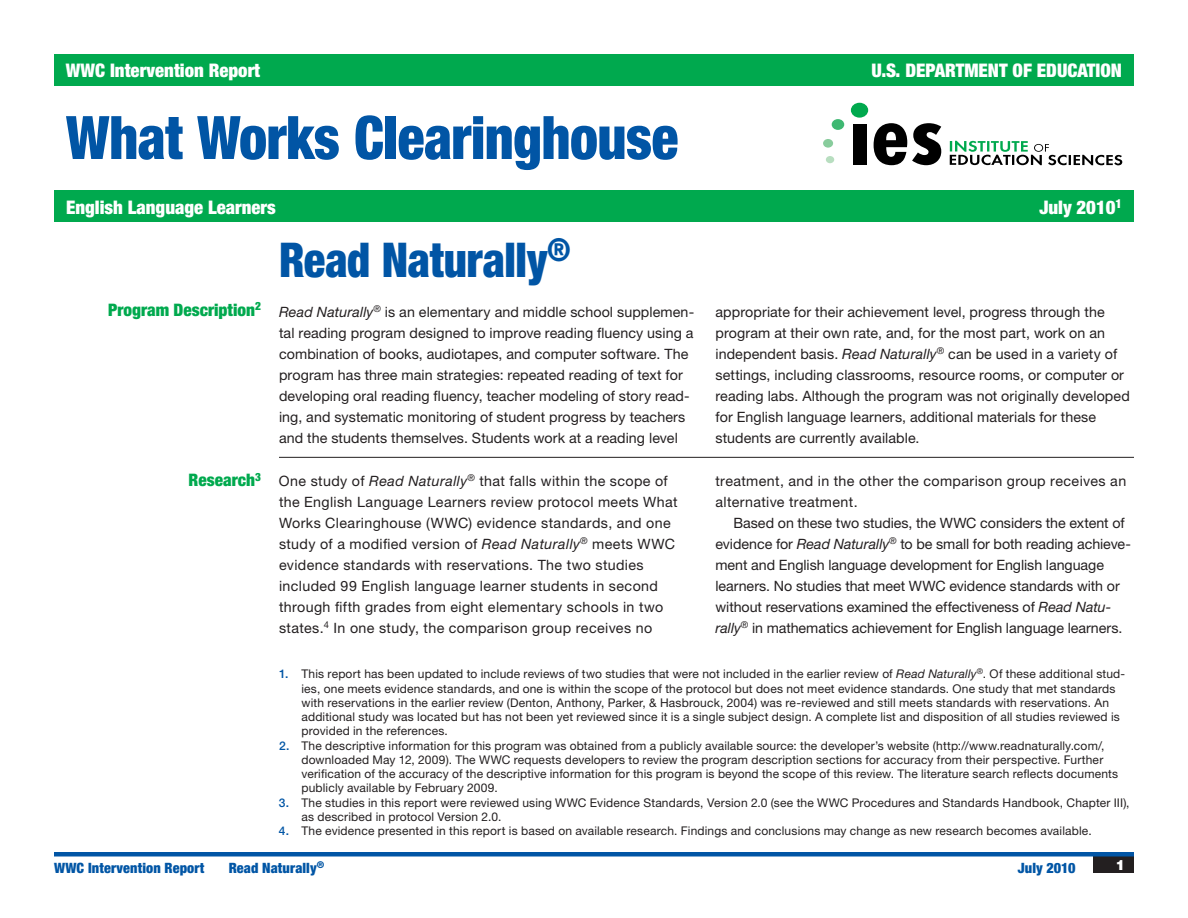
<style>
.page{position:relative;width:1188px;height:918px;background:#fff}
.page>*{position:absolute;margin:0;border:0;box-sizing:border-box;transform-origin:0 0}
.WWC_Head{font:900 condensed 60px "Helvetica Neue LT Std";letter-spacing:-.01em;color:#0155a5;scale:.93 1}
.Intervention_Name{font:900 condensed 48px "Helvetica Neue LT Std";letter-spacing:-.01em;color:#0155a5;scale:.93 1}
.Banner_headlines{font:900 condensed 18.75px "Helvetica Neue LT Std";color:#fff}
.Intervention_B_hea{font:900 condensed 17.25px "Helvetica Neue LT Std";color:#00a94e}
.Text_no_indent{font:14.25px/21px "Helvetica Neue LT Std";letter-spacing:.01em;color:#231f20}
.Text_indent{font:14.25px/21px "Helvetica Neue LT Std";letter-spacing:-.005em;color:#231f20}
.Footer{font:900 condensed 14.25px "Helvetica Neue LT Std";letter-spacing:.01em;color:#0155a5}
.Footer-Month_Year{font:900 condensed 14.25px "Helvetica Neue LT Std";letter-spacing:.005em;color:#0155a5}
.Page{font:900 14.25px "Helvetica Neue LT Std";color:#fff}
.Footnote{font:12px/14.2px "Helvetica Neue LT Std";letter-spacing:.015em;color:#231f20}
.s1{font-style:italic}
.s2{font-weight:500;color:#0155a5}
</style>
<div class="page">
<div style="left:1094px;top:856px;width:40px;height:17px;background:#231f20"></div>
<hr style="left:54px;top:852px;width:1080px;height:4px;background:#0155a5">
<div style="left:54px;top:54px;width:1080px;height:32px;background:#00a94e"></div>
<div style="left:832px;top:119px;width:12px;height:11px;background:#3eb872;border-radius:50%"></div>
<div style="left:823px;top:139px;width:10px;height:9px;background:#88cc9c;border-radius:50%"></div>
<div style="left:826px;top:156px;width:8px;height:7px;background:#b8dec0;border-radius:50%"></div>
<div style="left:851px;top:103px;width:17px;height:15px;background:#00a94e;border-radius:50%"></div>
<div style="left:853px;top:124px;width:13px;height:40px;background:#000"></div>
<svg style="left:874px;top:123px;width:67px;height:42px"></svg>
<svg style="left:950px;top:141px;width:172px;height:24px"></svg>
<div style="left:54px;top:190px;width:1080px;height:32px;background:#00a94e"></div>
<hr style="left:279px;top:457px;width:855px;height:1px;background:#231f20">
<p class="Banner_headlines" style="left:66px;top:59px;width:196px">WWC Intervention Report</p>
<p class="Banner_headlines" style="left:872px;top:59px;width:252px">U.S. DEPARTMENT OF EDUCATION</p>
<p class="WWC_Head" style="left:66px;top:101px;width:660px">What Works Clearinghouse</p>
<p class="Banner_headlines" style="left:66px;top:195px;width:211px">English Language Learners</p>
<p class="Banner_headlines" style="left:1039px;top:195px;width:84px">July 2010<sup>1</sup></p>
<p class="Intervention_Name" style="left:279px;top:231px;width:315px">Read Naturally<sup>®</sup></p>
<p class="Intervention_B_hea" style="left:108px;top:299px;width:154px">Program Description<sup>2</sup></p>
<p class="Text_no_indent" style="left:279px;top:301px;width:417px"><span class="s1">Read Naturally</span><sup>®</sup> is an elementary and middle school supplemen&shy;tal reading program designed to improve reading fluency using a combination of books, audiotapes, and computer software. The program has three main strategies: repeated reading of text for developing oral reading fluency, teacher modeling of story read&shy;ing, and systematic monitoring of student progress by teachers and the students themselves. Students work at a reading level</p>
<p class="Text_no_indent" style="left:716px;top:301px;width:416px">appropriate for their achievement level, progress through the program at their own rate, and, for the most part, work on an independent basis. <span class="s1">Read Naturally</span><sup>®</sup> can be used in a variety of settings, including classrooms, resource rooms, or computer or reading labs. Although the program was not originally developed for English language learners, additional materials for these students are currently available.</p>
<p class="Text_no_indent" style="left:279px;top:470px;width:400px">One study of <span class="s1">Read Naturally</span><sup>®</sup> that falls within the scope of the English Language Learners review protocol meets What Works Clearinghouse (WWC) evidence standards, and one study of a modified version of <span class="s1">Read Naturally</span><sup>®</sup> meets WWC evidence standards with reservations. The two studies included 99 English language learner students in second through fifth grades from eight elementary schools in two states.<sup>4</sup> In one study, the comparison group receives no</p>
<p class="Text_no_indent" style="left:716px;top:470px;width:412px">treatment, and in the other the comparison group receives an alternative treatment.</p>
<p class="Intervention_B_hea" style="left:189px;top:470px;width:74px">Research<sup>3</sup></p>
<p class="Text_indent" style="left:716px;top:512px;width:417px;text-indent:18px">Based on these two studies, the WWC considers the extent of evidence for <span class="s1">Read Naturally</span><sup>®</sup> to be small for both reading achieve&shy;ment and English language development for English language learners. No studies that meet WWC evidence standards with or without reservations examined the effectiveness of <span class="s1">Read Natu&shy;rally</span><sup>®</sup> in mathematics achievement for English language learners.</p>
<p class="Footnote" style="left:302px;top:667px;width:825px;text-indent:-23px"><span class="s2">1.</span> This report has been updated to include reviews of two studies that were not included in the earlier review of <span class="s1">Read Naturally</span><sup>®</sup>. Of these additional stud&shy;ies, one meets evidence standards, and one is within the scope of the protocol but does not meet evidence standards. One study that met standards with reservations in the earlier review (Denton, Anthony, Parker, &amp; Hasbrouck, 2004) was re-reviewed and still meets standards with reservations. An additional study was located but has not been yet reviewed since it is a single subject design. A complete list and disposition of all studies reviewed is provided in the references.</p>
<p class="Footnote" style="left:301px;top:738px;width:818px;text-indent:-22px"><span class="s2">2.</span> The descriptive information for this program was obtained from a publicly available source: the developer’s website (http://www.readnaturally.com/, downloaded May 12, 2009). The WWC requests developers to review the program description sections for accuracy from their perspective. Further verification of the accuracy of the descriptive information for this program is beyond the scope of this review. The literature search reflects documents publicly available by February 2009.</p>
<p class="Footnote" style="left:301px;top:795px;width:830px;text-indent:-23px"><span class="s2">3.</span> The studies in this report were reviewed using WWC Evidence Standards, Version 2.0 (see the WWC Procedures and Standards Handbook, Chapter III), as described in protocol Version 2.0.</p>
<p class="Footnote" style="left:279px;top:824px;width:814px"><span class="s2">4.</span> The evidence presented in this report is based on available research. Findings and conclusions may change as new research becomes available.</p>
<p class="Footer" style="left:54px;top:859px;width:152px">WWC Intervention Report</p>
<p class="Footer" style="left:229px;top:859px;width:97px">Read Naturally<sup>®</sup></p>
<p class="Footer-Month_Year" style="left:1018px;top:859px;width:59px">July 2010</p>
<p class="Page" style="left:1115px;top:856px;width:11px">1</p>
</div>
